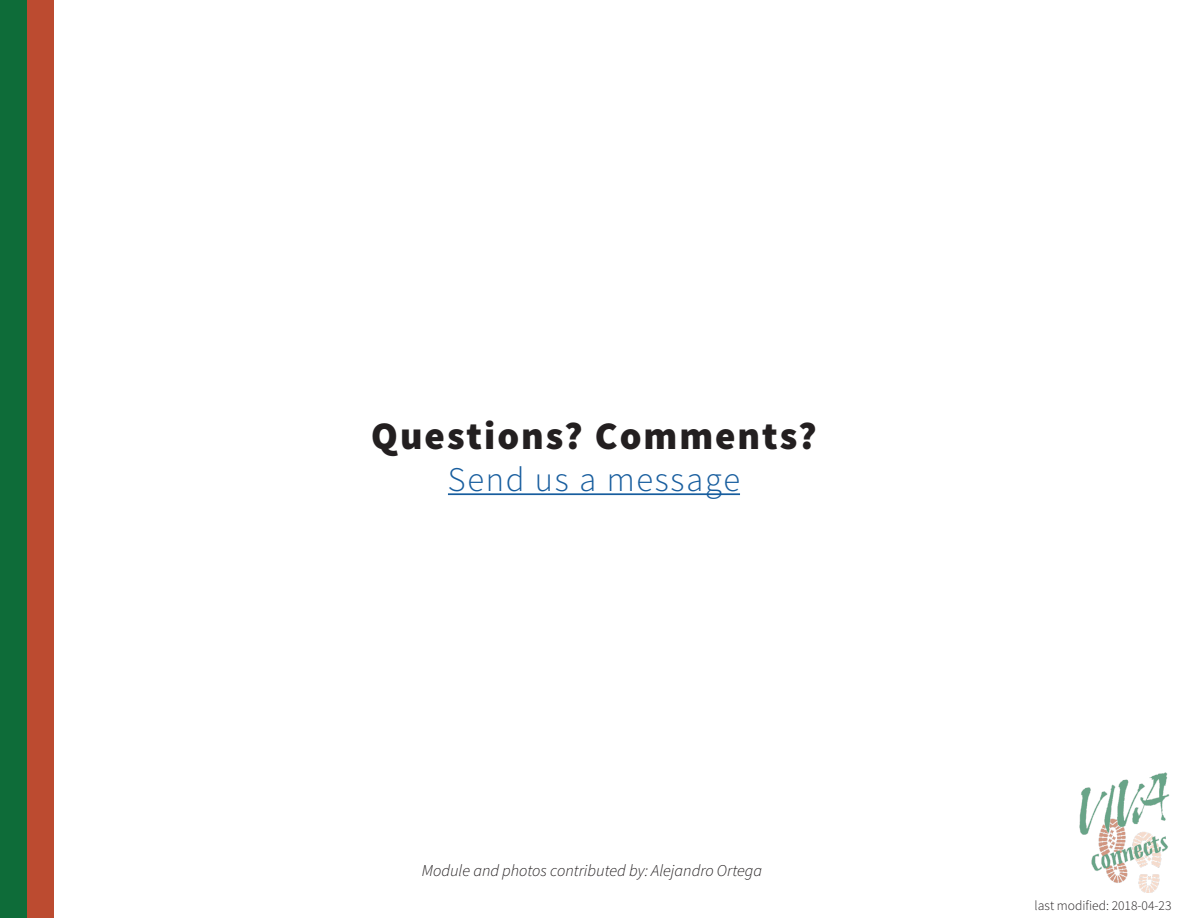
<style>
.page{position:relative;width:1188px;height:918px;background:#fff}
.page>*{position:absolute;margin:0;border:0;box-sizing:border-box;transform-origin:0 0}
.t1{font:900 39px "Source Sans Pro";letter-spacing:.05em;color:#231f20}
.t2{font:300 34.5px "Source Sans Pro";letter-spacing:.05em;color:#175d9e}
.t3{font:italic 300 16.5px "Source Sans Pro";color:#231f20}
.t4{font:300 13.5px "Source Sans Pro";color:#231f20}
</style>
<div class="page">
<img style="left:1080px;top:772px;width:89px;height:120px">
<div style="left:0;top:0;width:27px;height:918px;background:#0e6c39"></div>
<div style="left:27px;top:0;width:27px;height:918px;background:#bc4b30"></div>
<hr style="left:448px;top:493px;width:292px;height:2px;background:#175d9e">
<p class="t1" style="left:371px;top:411px;width:447px">Questions? Comments?</p>
<p class="t2" style="left:448px;top:458px;width:294px">Send us a message</p>
<p class="t3" style="left:422px;top:861px;width:342px">Module and photos contributed by: Alejandro Ortega</p>
<p class="t4" style="left:1035px;top:897px;width:138px">last modified: 2018-04-23</p>
</div>
